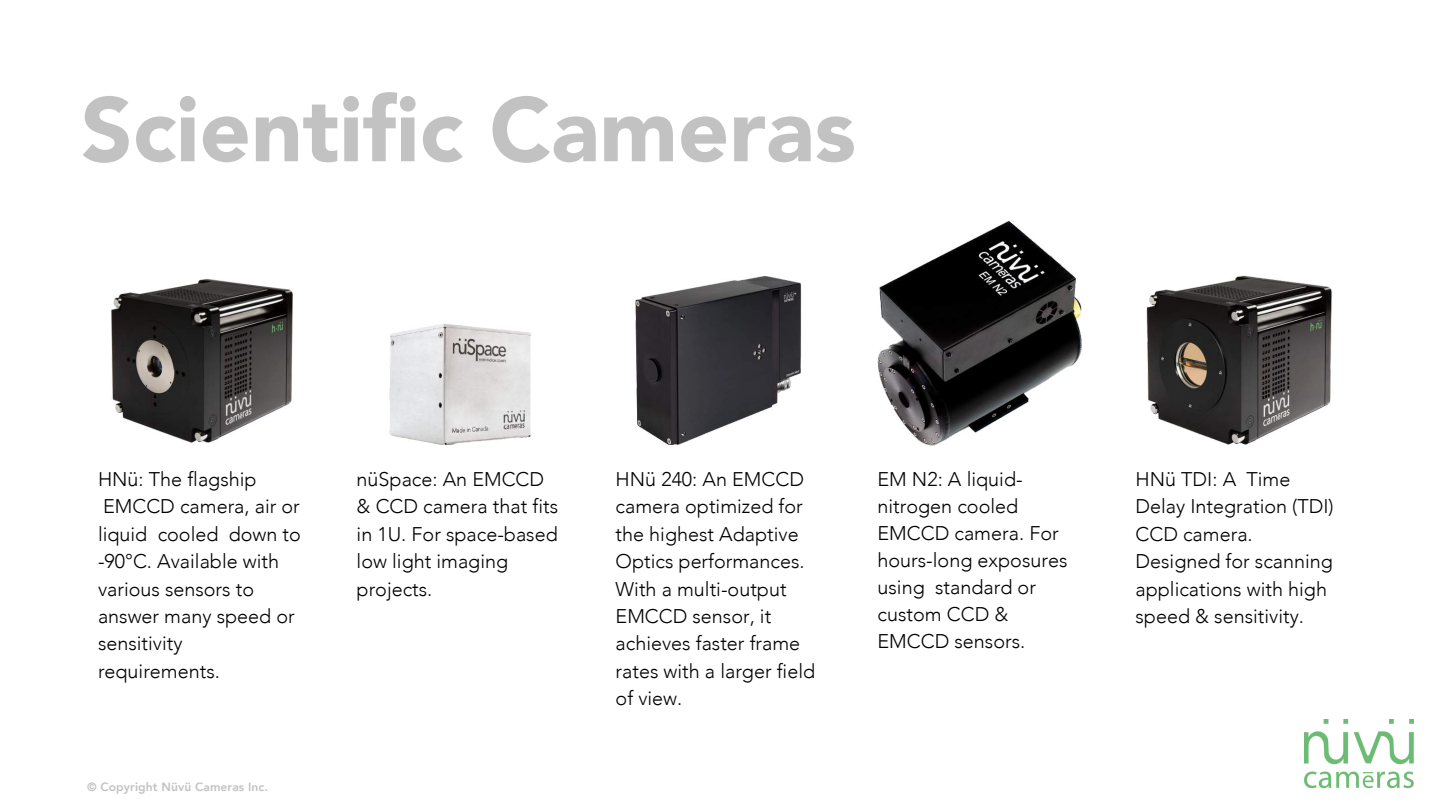
<style>
.page{position:relative;width:1440px;height:810px;background:#fff}
.page>*{position:absolute;margin:0;border:0;box-sizing:border-box;transform-origin:0 0}
.t1{font:900 90px "Avenir";color:#c1c2c1}
.t2{font:300 19.8px/27.4px "Avenir";color:#000}
.t3{font:800 12px "Avenir";letter-spacing:.01em;color:#c1c2c1}
</style>
<div class="page">
<img style="left:111px;top:278px;width:181px;height:165px">
<img style="left:1146px;top:275px;width:186px;height:170px">
<img style="left:877px;top:221px;width:205px;height:225px">
<img style="left:636px;top:276px;width:166px;height:169px">
<img style="left:389px;top:324px;width:142px;height:121px">
<img style="left:1305px;top:720px;width:109px;height:69px">
<h1 class="t1" style="left:81px;top:71px;width:776px">Scientific Cameras</h1>
<p class="t2" style="left:98px;top:466px;width:204px">HNü: The flagship<br>EMCCD camera, air or liquid cooled down to -90°C. Available with various sensors to answer many speed or sensitivity requirements.</p>
<p class="t3" style="left:87px;top:779px;width:182px">© Copyright Nüvü Cameras Inc.</p>
<p class="t2" style="left:357px;top:466px;width:203px">nüSpace: An EMCCD &amp; CCD camera that fits in 1U. For space-based low light imaging projects.</p>
<p class="t2" style="left:616px;top:466px;width:201px">HNü 240: An EMCCD camera optimized for the highest Adaptive<br>Optics performances.<br>With a multi-output<br>EMCCD sensor, it achieves faster frame rates with a larger field of view.</p>
<p class="t2" style="left:878px;top:466px;width:191px;line-height:27px">EM N2: A liquid&shy;nitrogen cooled<br>EMCCD camera. For hours-long exposures using standard or custom CCD &amp;<br>EMCCD sensors.</p>
<p class="t2" style="left:1136px;top:466px;width:200px">HNü TDI: A Time<br>Delay Integration (TDI)<br>CCD camera.<br>Designed for scanning applications with high speed &amp; sensitivity.</p>
</div>
